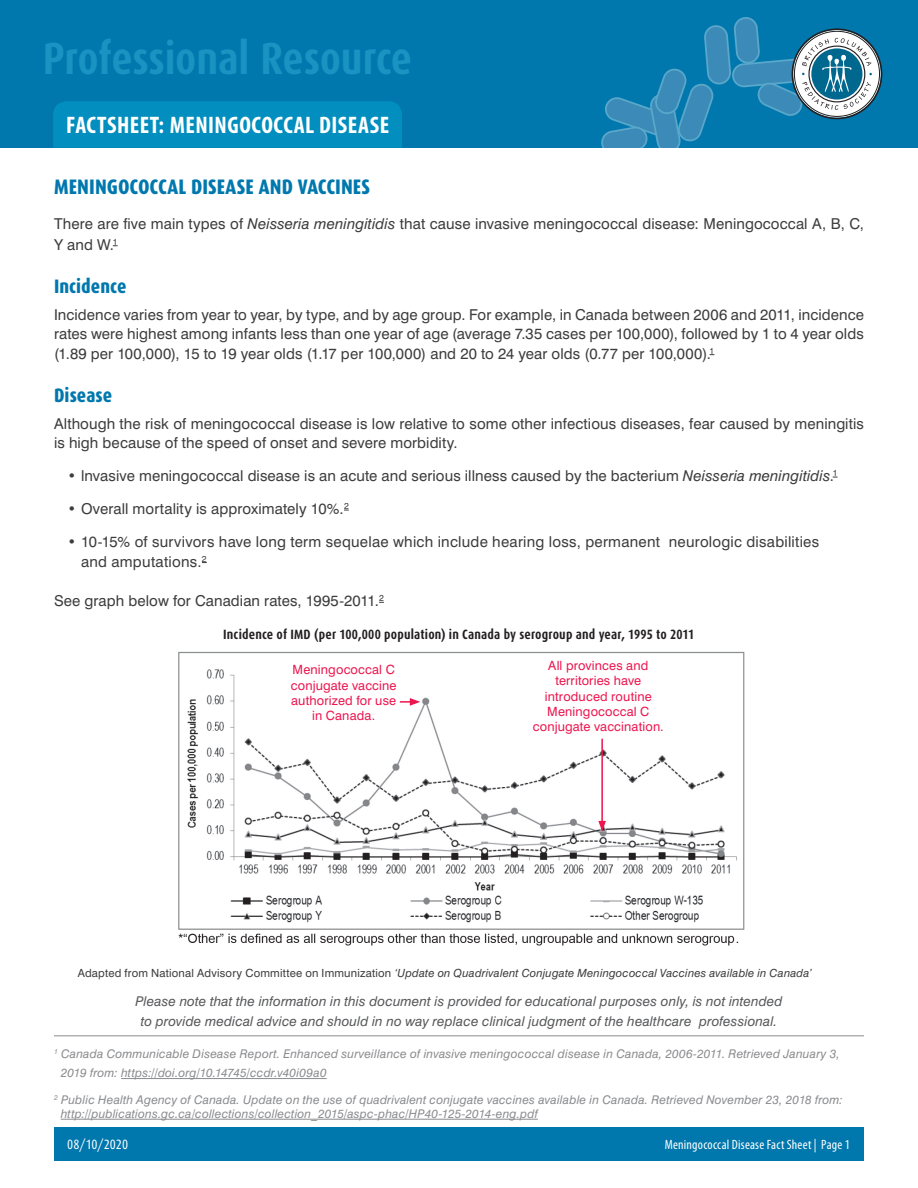
<style>
.page{position:relative;width:918px;height:1188px;background:#fff}
.page>*{position:absolute;margin:0;border:0;box-sizing:border-box;transform-origin:0 0}
.t1{font:700 45px "Dax Condensed";letter-spacing:-.005em;color:#1993c2}
.t2{font:700 condensed 24px "Myriad Pro";letter-spacing:.02em;color:#fff}
.t3{font:800 21px "Dax Condensed";letter-spacing:.005em;color:#0078ae}
.t4{font:800 19.5px "Dax Condensed";letter-spacing:.005em;color:#0078ae}
.t5{font:15px/19.5px "Swiss 721 BT";letter-spacing:.01em;color:#3e3d3e}
.t6{font:italic 13.5px/19.5px "Swiss 721 BT";letter-spacing:.01em;color:#57585a;text-align:center}
.t7{font:700 13.5px "Dax Condensed";letter-spacing:.015em;color:#231f20}
.t8{font:condensed 13.5px "Myriad Pro";letter-spacing:.015em;color:#fff}
.t9{font:13.5px "Dax Condensed";letter-spacing:.005em;color:#fff}
.t10{font:12.75px/15.3px "Swiss 721 BT";letter-spacing:.015em;color:#ed154e;text-align:center}
.t11{font:italic 12px/19.5px "Swiss 721 BT";letter-spacing:.015em;color:#8b8c8f}
.t12{font:italic 11.25px "Swiss 721 BT";letter-spacing:.015em;color:#3e3d3e}
.s1{font-style:italic}
.s2{font-style:normal}
</style>
<div class="page">
<div style="left:54px;top:1127px;width:810px;height:34px;background:#0078ae"></div>
<div style="left:0;top:0;width:918px;height:148px;background:#0078ae"></div>
<div style="left:53px;top:101px;width:349px;height:47px;background:#028ebe"></div>
<hr style="left:54px;top:1035px;width:810px;height:1px;background:#8b8c8f">
<hr style="left:121px;top:1078px;width:206px;height:1px;background:#8b8c8f">
<hr style="left:61px;top:1119px;width:477px;height:1px;background:#8b8c8f">
<svg style="left:793px;top:30px;width:88px;height:88px"></svg>
<svg style="left:601px;top:17px;width:271px;height:131px"></svg>
<img style="left:178px;top:651px;width:567px;height:295px">
<svg style="left:400px;top:698px;width:20px;height:8px"></svg>
<hr style="left:601px;top:739px;width:2px;height:84px;background:#ed154e">
<svg style="left:598px;top:821px;width:8px;height:10px"></svg>
<p class="t1" style="left:43px;top:34px;width:371px">Professional Resource</p>
<p class="t2" style="left:66px;top:110px;width:325px">FACTSHEET: MENINGOCOCCAL DISEASE</p>
<p class="t3" style="left:54px;top:175px;width:318px">MENINGOCOCCAL DISEASE AND VACCINES</p>
<p class="t5" style="left:54px;top:213px;width:812px;line-height:21px">There are five main types of <span class="s1">Neisseria meningitidis</span> that cause invasive meningococcal disease: Meningococcal A, B, C,<br>Y and W.<sup>1</sup></p>
<p class="t4" style="left:54px;top:276px;width:74px">Incidence</p>
<p class="t5" style="left:54px;top:305px;width:812px;text-align:justify">Incidence varies from year to year, by type, and by age group. For example, in Canada between 2006 and 2011, incidence rates were highest among infants less than one year of age (average 7.35 cases per 100,000), followed by 1 to 4 year olds (1.89 per 100,000), 15 to 19 year olds (1.17 per 100,000) and 20 to 24 year olds (0.77 per 100,000).<sup>1</sup></p>
<p class="t4" style="left:54px;top:385px;width:60px">Disease</p>
<p class="t5" style="left:54px;top:413px;width:812px">Although the risk of meningococcal disease is low relative to some other infectious diseases, fear caused by meningitis is high because of the speed of onset and severe morbidity.</p>
<p class="t5" style="left:68px;top:466px;width:772px">• lnvasive meningococcal disease is an acute and serious illness caused by the bacterium <span class="s1">Neisseria meningitidis</span>.<sup>1</sup></p>
<p class="t5" style="left:68px;top:499px;width:283px">• Overall mortality is approximately 10%.<sup>2</sup></p>
<p class="t5" style="left:81px;top:532px;width:740px;text-indent:-14px">• 10-15% of survivors have long term sequelae which include hearing loss, permanent neurologic disabilities and amputations.<sup>2</sup></p>
<p class="t5" style="left:54px;top:591px;width:331px">See graph below for Canadian rates, 1995-2011.<sup>2</sup></p>
<p class="t7" style="left:223px;top:627px;width:473px">Incidence of IMD (per 100,000 population) in Canada by serogroup and year, 1995 to 2011</p>
<p class="t10" style="left:293px;top:662px;width:104px">Meningococcal C</p>
<p class="t10" style="left:291px;top:677px;width:107px">conjugate vaccine authorized for use in Canada.</p>
<p class="t10" style="left:548px;top:658px;width:102px">All provinces and</p>
<p class="t10" style="left:533px;top:673px;width:132px">territories have introduced routine<br>Meningococcal C conjugate vaccination.</p>
<p class="t12" style="left:78px;top:966px;width:736px"><span class="s2">Adapted from National Advisory Committee on Immunization</span> ‘Update on Quadrivalent Conjugate Meningococcal Vaccines available in Canada’</p>
<p class="t6" style="left:135px;top:992px;width:649px">Please note that the information in this document is provided for educational purposes only, is not intended to provide medical advice and should in no way replace clinical judgment of the healthcare professional.</p>
<p class="t11" style="left:61px;top:1044px;width:781px;text-indent:-7px"><sup>1</sup> Canada Communicable Disease Report. Enhanced surveillance of invasive meningococcal disease in Canada, 2006-2011. Retrieved January 3,<br>2019 from: https://doi.org/10.14745/ccdr.v40i09a0</p>
<p class="t11" style="left:61px;top:1092px;width:784px;line-height:14.4px;text-indent:-7px"><sup>2</sup> Public Health Agency of Canada. Update on the use of quadrivalent conjugate vaccines available in Canada. Retrieved November 23, 2018 from: http://publications.gc.ca/collections/collection_2015/aspc-phac/HP40-125-2014-eng.pdf</p>
<p class="t9" style="left:67px;top:1137px;width:62px">08/10/2020</p>
<p class="t8" style="left:665px;top:1136px;width:187px">Meningococcal Disease Fact Sheet | Page 1</p>
</div>
